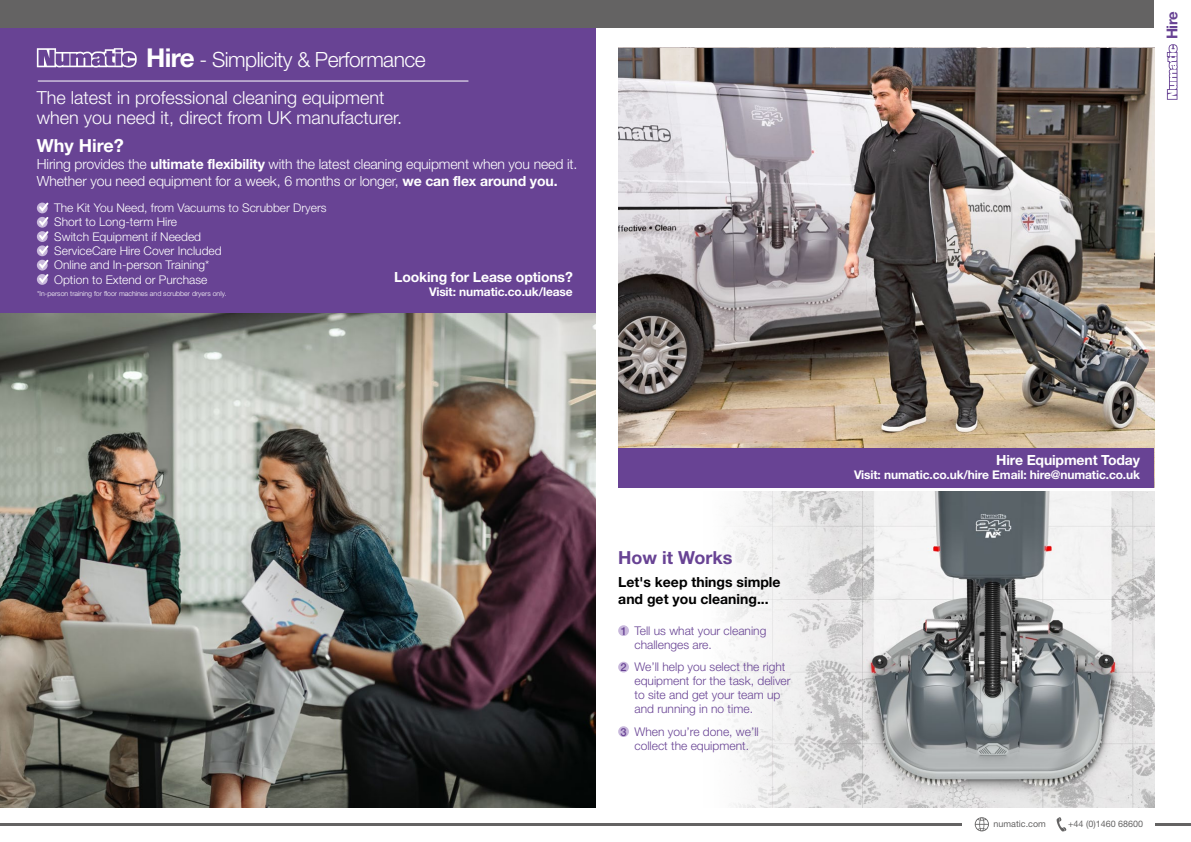
<style>
.page{position:relative;width:1191px;height:842px;background:#fff}
.page>*{position:absolute;margin:0;border:0;box-sizing:border-box;transform-origin:0 0}
.t1{font:300 21px "Helvetica Neue LT Pro";letter-spacing:-.025em;color:#fff}
.t2{font:300 18px/20px "Helvetica Neue LT Pro";color:#fff}
.t3{font:700 18px "Helvetica Neue LT Pro";color:#684394}
.t4{font:700 18px "Helvetica Neue LT Pro";color:#fff}
.t5{font:700 15px "Helvetica Neue LT Pro";color:#684394}
.t6{font:300 14px/16.8px "Helvetica Neue LT Pro";letter-spacing:-.01em;color:#fff}
.t7{font:700 14px/16.8px "Helvetica Neue LT Pro";color:#000}
.t8{font:700 14px "Helvetica Neue LT Pro";letter-spacing:-.01em;color:#fff}
.t9{font:300 12px/14px "Helvetica Neue LT Pro";color:#684394}
.t10{font:300 12px/14.4px "Helvetica Neue LT Pro";color:#fff}
.t11{font:700 12px "Helvetica Neue LT Pro";letter-spacing:-.01em;color:#fff}
.t12{font:500 11.1px "Helvetica Neue LT Pro";color:#684394}
.t13{font:9px "Helvetica Neue LT Pro";color:#646363}
.t14{font:300 7px "Helvetica Neue LT Pro";color:#fff}
.s1{font-weight:700;font-size:26px}
.s2{font-weight:700}
</style>
<div class="page">
<hr style="left:0;top:823px;width:1191px;height:3px;background:#646363">
<div style="left:962px;top:820px;width:192px;height:11px;background:#fff"></div>
<svg style="left:974px;top:817px;width:15px;height:14px"></svg>
<svg style="left:1056px;top:817px;width:10px;height:14px"></svg>
<div style="left:0;top:0;width:1154px;height:28px;background:#646363"></div>
<svg style="left:1166px;top:44px;width:11px;height:56px"></svg>
<img style="left:0;top:312px;width:595px;height:496px">
<img style="left:618px;top:48px;width:536px;height:400px">
<div style="left:0;top:28px;width:595px;height:284px;background:#684394"></div>
<hr style="left:38px;top:81px;width:430px;height:1px;background:#fff">
<img style="left:725px;top:492px;width:429px;height:316px">
<div style="left:618px;top:625px;width:11px;height:11px;background:#c9b9dc;border-radius:50%"></div>
<div style="left:618px;top:662px;width:11px;height:10px;background:#c9b9dc;border-radius:50%"></div>
<div style="left:618px;top:726px;width:11px;height:11px;background:#c9b9dc;border-radius:50%"></div>
<svg style="left:37px;top:202px;width:12px;height:83px"></svg>
<div style="left:618px;top:448px;width:536px;height:40px;background:#684394"></div>
<svg style="left:37px;top:48px;width:100px;height:20px"></svg>
<h1 class="t1" style="left:146px;top:46px;width:281px"><span class="s1">Hire</span> - Simplicity &amp; Performance</h1>
<h2 class="t2" style="left:37px;top:87px;width:367px">The latest in professional cleaning equipment when you need it, direct from UK manufacturer.</h2>
<h2 class="t4" style="left:37px;top:135px;width:89px">Why Hire?</h2>
<p class="t6" style="left:37px;top:155px;width:542px">Hiring provides the <span class="s2">ultimate flexibility</span> with the latest cleaning equipment when you need it.<br>Whether you need equipment for a week, 6 months or longer, <span class="s2">we can flex around you.</span></p>
<p class="t10" style="left:54px;top:200px;width:274px">The Kit You Need, from Vacuums to Scrubber Dryers<br>Short to Long-term Hire<br>Switch Equipment if Needed<br>ServiceCare Hire Cover Included<br>Online and In-person Training*<br>Option to Extend or Purchase</p>
<p class="t14" style="left:37px;top:289px;width:191px">*In-person training for floor machines and scrubber dryers only.</p>
<p class="t8" style="left:394px;top:268px;width:180px">Looking for Lease options?</p>
<p class="t11" style="left:429px;top:284px;width:145px">Visit: numatic.co.uk/lease</p>
<h2 class="t3" style="left:618px;top:546px;width:116px">How it Works</h2>
<p class="t7" style="left:618px;top:574px;width:164px">Let's keep things simple and get you cleaning...</p>
<p class="t12" style="left:621px;top:624px;width:8px">1</p>
<p class="t12" style="left:620px;top:660px;width:8px">2</p>
<p class="t12" style="left:620px;top:725px;width:8px">3</p>
<p class="t9" style="left:634px;top:623px;width:133px">Tell us what your cleaning challenges are.</p>
<p class="t9" style="left:634px;top:659px;width:158px">We’ll help you select the right equipment for the task, deliver to site and get your team up and running in no time.</p>
<p class="t9" style="left:634px;top:724px;width:126px">When you’re done, we’ll collect the equipment.</p>
<p class="t5" style="left:1163px;top:39px;width:30px;rotate:-90deg">Hire</p>
<p class="t8" style="left:996px;top:452px;width:145px">Hire Equipment Today</p>
<p class="t11" style="left:854px;top:468px;width:287px">Visit: numatic.co.uk/hire Email: hire@numatic.co.uk</p>
<p class="t13" style="left:993px;top:818px;width:54px">numatic.com</p>
<p class="t13" style="left:1068px;top:818px;width:77px">+44 (0)1460 68600</p>
</div>
